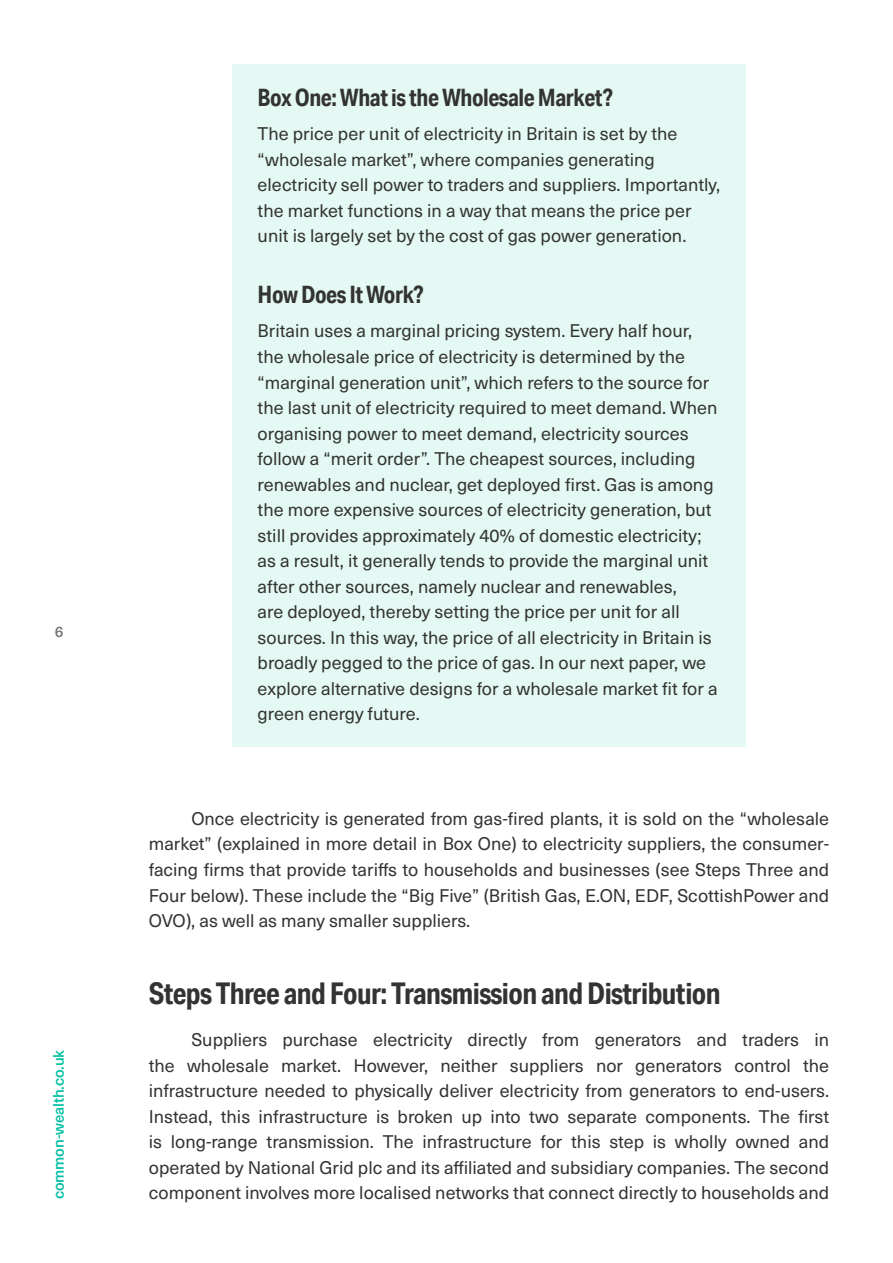
<style>
.page{position:relative;width:893px;height:1263px;background:#fff}
.page>*{position:absolute;margin:0;border:0;box-sizing:border-box;transform-origin:0 0}
.t1{font:700 30px "Aktiv Grotesk Cd";letter-spacing:-.02em;color:#333}
.t2{font:700 24px "Aktiv Grotesk Cd";letter-spacing:-.02em;color:#333}
.t3{font:18px/25.5px "Neue Haas Unica W1 G";color:#333}
.t4{font:500 15px "Neue Haas Unica W1 G";letter-spacing:-.01em;color:#00c0a3}
.t5{font:500 15px "Neue Haas Unica W1 G";color:#777}
</style>
<div class="page">
<div style="left:232px;top:64px;width:514px;height:682px;background:#e4f9f4"></div>
<p class="t5" style="left:55px;top:621px;width:10px">6</p>
<p class="t4" style="left:47px;top:1199px;width:151px;rotate:-90deg">common-wealth.co.uk</p>
<h2 class="t2" style="left:258px;top:83px;width:357px">Box One: What is the Wholesale Market?</h2>
<p class="t3" style="left:258px;top:120px;width:464px">The price per unit of electricity in Britain is set by the “wholesale market”, where companies generating electricity sell power to traders and suppliers. Importantly, the market functions in a way that means the price per unit is largely set by the cost of gas power generation.</p>
<h2 class="t2" style="left:258px;top:280px;width:167px">How Does It Work?</h2>
<p class="t3" style="left:258px;top:317px;width:462px">Britain uses a marginal pricing system. Every half hour, the wholesale price of electricity is determined by the “marginal generation unit”, which refers to the source for the last unit of electricity required to meet demand. When organising power to meet demand, electricity sources follow a “merit order”. The cheapest sources, including renewables and nuclear, get deployed first. Gas is among the more expensive sources of electricity generation, but still provides approximately 40% of domestic electricity; as a result, it generally tends to provide the marginal unit after other sources, namely nuclear and renewables,<br>are deployed, thereby setting the price per unit for all sources. In this way, the price of all electricity in Britain is broadly pegged to the price of gas. In our next paper, we explore alternative designs for a wholesale market fit for a green energy future.</p>
<p class="t3" style="left:149px;top:805px;width:682px;text-align:justify;text-indent:43px">Once electricity is generated from gas-fired plants, it is sold on the “wholesale market” (explained in more detail in Box One) to electricity suppliers, the consumer&shy;facing firms that provide tariffs to households and businesses (see Steps Three and Four below). These include the “Big Five” (British Gas, E.ON, EDF, ScottishPower and OVO), as well as many smaller suppliers.</p>
<h1 class="t1" style="left:149px;top:974px;width:573px">Steps Three and Four: Transmission and Distribution</h1>
<p class="t3" style="left:149px;top:1026px;width:682px;text-align:justify;text-indent:43px">Suppliers purchase electricity directly from generators and traders in the wholesale market. However, neither suppliers nor generators control the infrastructure needed to physically deliver electricity from generators to end-users.<br>Instead, this infrastructure is broken up into two separate components. The first is long-range transmission. The infrastructure for this step is wholly owned and operated by National Grid plc and its affiliated and subsidiary companies. The second component involves more localised networks that connect directly to households and</p>
</div>
